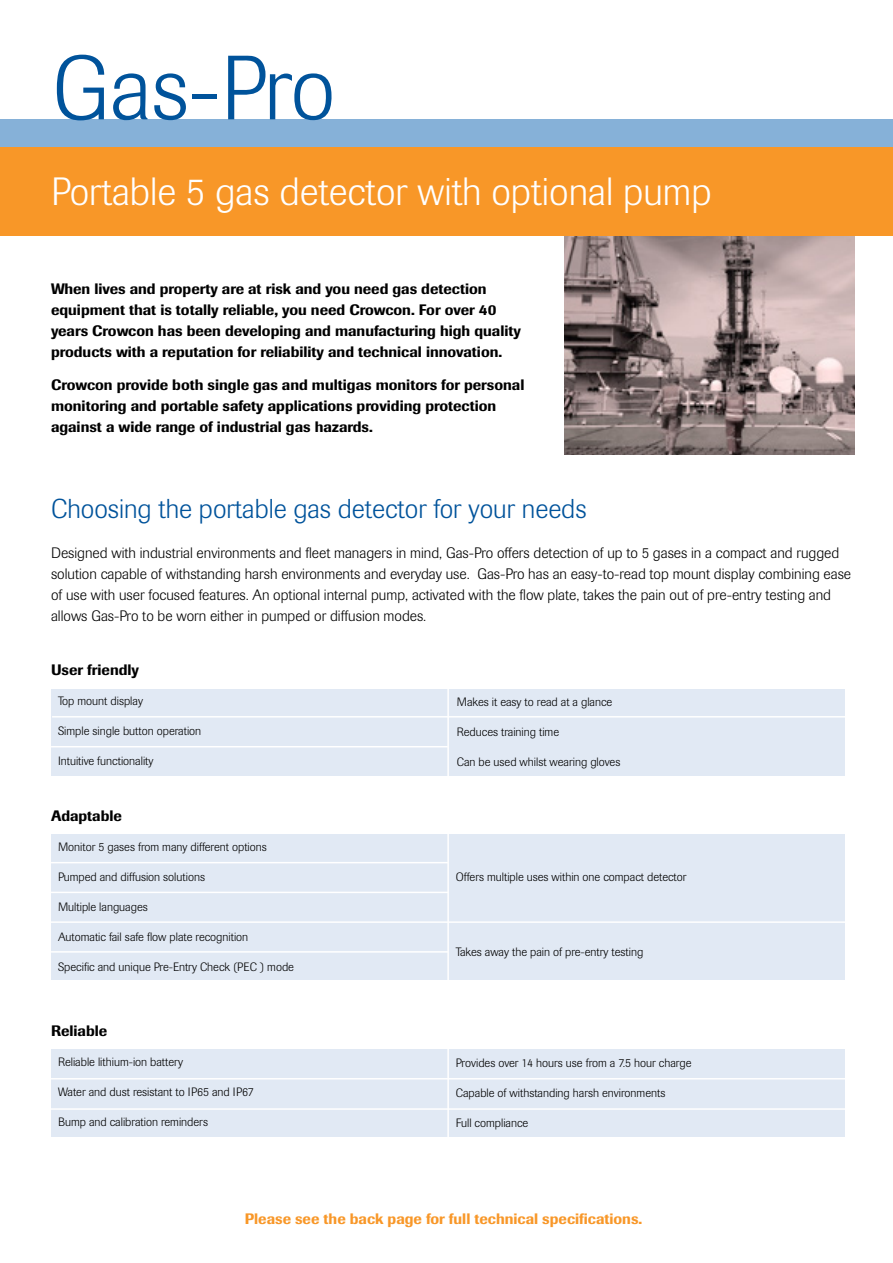
<style>
.page{position:relative;width:893px;height:1263px;background:#fff}
.page>*{position:absolute;margin:0;border:0;box-sizing:border-box;transform-origin:0 0}
.t1{font:300 90px "Imago";letter-spacing:-.01em;color:#00539b}
.t2{font:300 39px "Imago";color:#fff}
.t3{font:300 27px "Imago";color:#00539b}
.t4{font:500 15px/21px "Imago";color:#000}
.t5{font:300 15px/21px "Imago";color:#000}
.t6{font:500 15px "Imago";color:#f89728}
.t7{font:300 12px "Imago";color:#000}
</style>
<div class="page">
<div style="left:0;top:147px;width:893px;height:89px;background:#f89728"></div>
<div style="left:0;top:119px;width:893px;height:28px;background:#86b1d8"></div>
<img style="left:564px;top:236px;width:291px;height:219px">
<div style="left:51px;top:834px;width:794px;height:146px;background:#e1e9f4"></div>
<div style="left:51px;top:689px;width:794px;height:86px;background:#e1e9f4"></div>
<hr style="left:51px;top:862px;width:397px;height:1px;background:#fff">
<hr style="left:51px;top:892px;width:397px;height:1px;background:#fff">
<hr style="left:52px;top:716px;width:837px;height:1px;background:#fff">
<hr style="left:51px;top:746px;width:397px;height:1px;background:#fff">
<div style="left:51px;top:1049px;width:794px;height:88px;background:#e1e9f4"></div>
<hr style="left:51px;top:1078px;width:802px;height:1px;background:#fff">
<hr style="left:447px;top:649px;width:2px;height:565px;background:#fff">
<hr style="left:51px;top:921px;width:802px;height:2px;background:#fff">
<hr style="left:51px;top:951px;width:397px;height:2px;background:#fff">
<hr style="left:47px;top:1108px;width:802px;height:2px;background:#fff">
<h1 class="t1" style="left:52px;top:38px;width:285px">Gas-Pro</h1>
<h2 class="t2" style="left:51px;top:169px;width:662px">Portable 5 gas detector with optional pump</h2>
<p class="t4" style="left:51px;top:278px;width:471px">When lives and property are at risk and you need gas detection equipment that is totally reliable, you need Crowcon. For over 40 years Crowcon has been developing and manufacturing high quality products with a reputation for reliability and technical innovation.</p>
<p class="t4" style="left:51px;top:374px;width:475px">Crowcon provide both single gas and multigas monitors for personal monitoring and portable safety applications providing protection against a wide range of industrial gas hazards.</p>
<h3 class="t3" style="left:51px;top:493px;width:537px">Choosing the portable gas detector for your needs</h3>
<p class="t5" style="left:51px;top:542px;width:802px">Designed with industrial environments and fleet managers in mind, Gas-Pro offers detection of up to 5 gases in a compact and rugged solution capable of withstanding harsh environments and everyday use. Gas-Pro has an easy-to-read top mount display combining ease of use with user focused features. An optional internal pump, activated with the flow plate, takes the pain out of pre-entry testing and allows Gas-Pro to be worn either in pumped or diffusion modes.</p>
<p class="t4" style="left:51px;top:659px;width:90px">User friendly</p>
<p class="t7" style="left:58px;top:694px;width:87px">Top mount display</p>
<p class="t7" style="left:58px;top:724px;width:145px">Simple single button operation</p>
<p class="t7" style="left:58px;top:754px;width:97px">Intuitive functionality</p>
<p class="t4" style="left:51px;top:805px;width:72px">Adaptable</p>
<p class="t7" style="left:58px;top:840px;width:210px">Monitor 5 gases from many different options</p>
<p class="t7" style="left:58px;top:870px;width:148px">Pumped and diffusion solutions</p>
<p class="t7" style="left:58px;top:900px;width:91px">Multiple languages</p>
<p class="t7" style="left:58px;top:930px;width:192px">Automatic fail safe flow plate recognition</p>
<p class="t7" style="left:58px;top:960px;width:237px">Specific and unique Pre-Entry Check (PEC ) mode</p>
<p class="t4" style="left:51px;top:1021px;width:58px">Reliable</p>
<p class="t7" style="left:58px;top:1055px;width:126px">Reliable lithium-ion battery</p>
<p class="t7" style="left:58px;top:1085px;width:197px">Water and dust resistant to IP65 and IP67</p>
<p class="t7" style="left:58px;top:1115px;width:151px">Bump and calibration reminders</p>
<p class="t7" style="left:457px;top:695px;width:157px">Makes it easy to read at a glance</p>
<p class="t7" style="left:457px;top:725px;width:104px">Reduces training time</p>
<p class="t7" style="left:457px;top:755px;width:165px">Can be used whilst wearing gloves</p>
<p class="t7" style="left:456px;top:870px;width:232px">Offers multiple uses within one compact detector</p>
<p class="t7" style="left:456px;top:945px;width:189px">Takes away the pain of pre-entry testing</p>
<p class="t7" style="left:456px;top:1056px;width:237px">Provides over 14 hours use from a 7.5 hour charge</p>
<p class="t7" style="left:456px;top:1086px;width:211px">Capable of withstanding harsh environments</p>
<p class="t7" style="left:456px;top:1116px;width:74px">Full compliance</p>
<p class="t6" style="left:245px;top:1209px;width:399px">Please see the back page for full technical specifications.</p>
</div>
